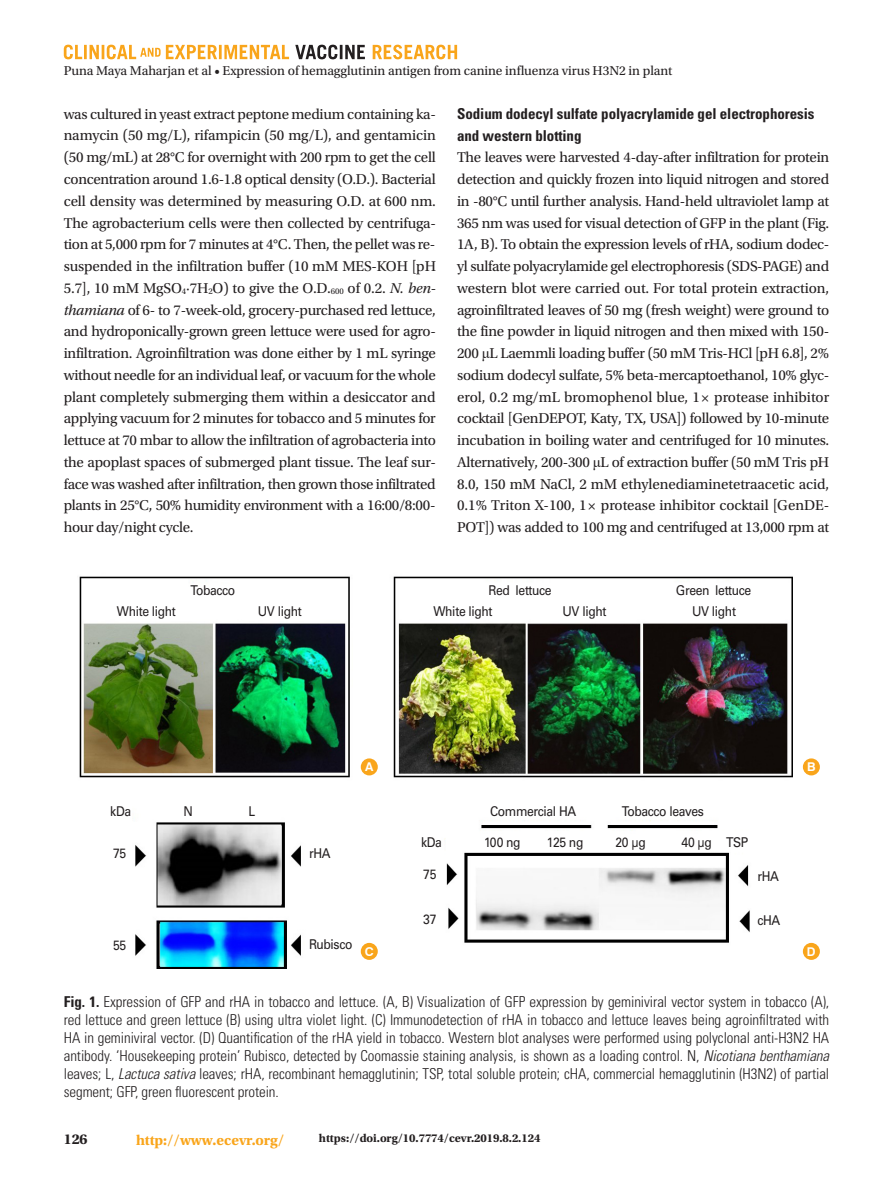
<style>
.page{position:relative;width:893px;height:1191px;background:#fff}
.page>*{position:absolute;margin:0;border:0;box-sizing:border-box;transform-origin:0 0}
.CVER_본문{font:15px/21.8px "Utopia Std";letter-spacing:-.02em;color:#231f20;text-align:justify}
.CVER_표그림캡션{font:300 condensed 15px/18px "Univers LT Std";letter-spacing:-.005em;color:#231f20;text-align:justify}
.CVER_중제목{font:700 condensed 15px/21.8px "Univers LT Std";letter-spacing:-.005em;color:#231f20}
.t1{font:700 15px "Utopia Std";letter-spacing:-.005em;color:#f9a51b}
.t2{font:700 15px "Utopia Std";color:#231f20}
.CVER_그림지문{font:13.5px "Univers LT Std";letter-spacing:-.03em;color:#231f20;scale:.9 1}
.CVER_하시라{font:13.5px "Utopia Std";letter-spacing:-.005em;color:#231f20}
.t3{font:700 12.15px "Swiss 721 BT";color:#fff}
.t4{font:700 12px "Utopia Std";letter-spacing:-.005em;color:#231f20}
.s1{font-size:8.7px}
.s2{font-style:italic}
.s3{font-family:"Times New Roman"}
.s4{font-weight:700}
</style>
<div class="page">
<svg style="left:373px;top:45px;width:84px;height:14px"></svg>
<svg style="left:295px;top:45px;width:70px;height:14px"></svg>
<svg style="left:64px;top:45px;width:225px;height:14px"></svg>
<img style="left:444px;top:820px;width:306px;height:123px">
<div style="left:803px;top:943px;width:17px;height:17px;background:#f9a51b;border-radius:50%"></div>
<img style="left:135px;top:822px;width:166px;height:146px">
<div style="left:361px;top:943px;width:17px;height:17px;background:#f9a51b;border-radius:50%"></div>
<img style="left:79px;top:576px;width:271px;height:202px">
<img style="left:393px;top:576px;width:399px;height:202px">
<div style="left:803px;top:758px;width:17px;height:17px;background:#f9a51b;border-radius:50%"></div>
<div style="left:361px;top:758px;width:17px;height:17px;background:#f9a51b;border-radius:50%"></div>
<p class="CVER_하시라" style="left:64px;top:63px;width:610px">Puna Maya Maharjan et al • Expression of hemagglutinin antigen from canine influenza virus H3N2 in plant</p>
<p class="CVER_본문" style="left:64px;top:103px;width:374px">was cultured in yeast extract peptone medium containing ka&shy;namycin (50 mg/L), rifampicin (50 mg/L), and gentamicin (50 mg/mL) at 28°C for overnight with 200 rpm to get the cell concentration around 1.6-1.8 optical density (O.D.). Bacterial cell density was determined by measuring O.D. at 600 nm.<br>The agrobacterium cells were then collected by centrifuga&shy;tion at 5,000 rpm for 7 minutes at 4°C. Then, the pellet was re&shy;suspended in the infiltration buffer (10 mM MES-KOH [pH 5.7], 10 mM MgSO<span class="s1">4</span>·7H<span class="s1">2</span>O) to give the O.D.<span class="s1">600</span> of 0.2. <span class="s2">N. ben&shy;thamiana</span> of 6- to 7-week-old, grocery-purchased red lettuce, and hydroponically-grown green lettuce were used for agro&shy;infiltration. Agroinfiltration was done either by 1 mL syringe without needle for an individual leaf, or vacuum for the whole plant completely submerging them within a desiccator and applying vacuum for 2 minutes for tobacco and 5 minutes for lettuce at 70 mbar to allow the infiltration of agrobacteria into the apoplast spaces of submerged plant tissue. The leaf sur&shy;face was washed after infiltration, then grown those infiltrated plants in 25°C, 50% humidity environment with a 16:00/8:00- hour day/night cycle.</p>
<p class="CVER_중제목" style="left:457px;top:102px;width:359px">Sodium dodecyl sulfate polyacrylamide gel electrophoresis and western blotting</p>
<p class="CVER_본문" style="left:457px;top:147px;width:374px">The leaves were harvested 4-day-after infiltration for protein detection and quickly frozen into liquid nitrogen and stored in -80°C until further analysis. Hand-held ultraviolet lamp at 365 nm was used for visual detection of GFP in the plant (Fig.<br>1A, B). To obtain the expression levels of rHA, sodium dodec&shy;yl sulfate polyacrylamide gel electrophoresis (SDS-PAGE) and western blot were carried out. For total protein extraction, agroinfiltrated leaves of 50 mg (fresh weight) were ground to the fine powder in liquid nitrogen and then mixed with 150- 200 <span class="s3">μ</span>L Laemmli loading buffer (50 mM Tris-HCl [pH 6.8], 2% sodium dodecyl sulfate, 5% beta-mercaptoethanol, 10% glyc&shy;erol, 0.2 mg/mL bromophenol blue, 1× protease inhibitor cocktail [GenDEPOT, Katy, TX, USA]) followed by 10-minute incubation in boiling water and centrifuged for 10 minutes.<br>Alternatively, 200-300 <span class="s3">μ</span>L of extraction buffer (50 mM Tris pH 8.0, 150 mM NaCl, 2 mM ethylenediaminetetraacetic acid, 0.1% Triton X-100, 1× protease inhibitor cocktail [GenDE-POT]) was added to 100 mg and centrifuged at 13,000 rpm at</p>
<p class="CVER_그림지문" style="left:190px;top:582px;width:52px">Tobacco</p>
<p class="CVER_그림지문" style="left:117px;top:603px;width:67px">White light</p>
<p class="CVER_그림지문" style="left:258px;top:603px;width:50px">UV light</p>
<p class="CVER_그림지문" style="left:489px;top:582px;width:71px">Red lettuce</p>
<p class="CVER_그림지문" style="left:676px;top:582px;width:85px">Green lettuce</p>
<p class="CVER_그림지문" style="left:433px;top:603px;width:67px">White light</p>
<p class="CVER_그림지문" style="left:562px;top:603px;width:50px">UV light</p>
<p class="CVER_그림지문" style="left:692px;top:603px;width:50px">UV light</p>
<p class="CVER_그림지문" style="left:110px;top:802px;width:25px">kDa</p>
<p class="CVER_그림지문" style="left:113px;top:845px;width:16px">75</p>
<p class="CVER_그림지문" style="left:113px;top:936px;width:16px">55</p>
<p class="CVER_그림지문" style="left:184px;top:802px;width:12px">N</p>
<p class="CVER_그림지문" style="left:248px;top:802px;width:9px">L</p>
<p class="t3" style="left:365px;top:759px;width:10px">A</p>
<p class="t3" style="left:807px;top:759px;width:10px">B</p>
<p class="CVER_그림지문" style="left:309px;top:845px;width:25px">rHA</p>
<p class="CVER_그림지문" style="left:309px;top:936px;width:50px">Rubisco</p>
<p class="t3" style="left:365px;top:944px;width:10px">C</p>
<p class="CVER_그림지문" style="left:421px;top:834px;width:25px">kDa</p>
<p class="CVER_그림지문" style="left:423px;top:866px;width:16px">75</p>
<p class="CVER_그림지문" style="left:423px;top:910px;width:16px">37</p>
<p class="CVER_그림지문" style="left:490px;top:803px;width:97px">Commercial HA</p>
<p class="CVER_그림지문" style="left:622px;top:803px;width:93px">Tobacco leaves</p>
<p class="CVER_그림지문" style="left:484px;top:834px;width:42px">100 ng</p>
<p class="CVER_그림지문" style="left:547px;top:834px;width:42px">125 ng</p>
<p class="CVER_그림지문" style="left:616px;top:834px;width:35px">20 μg</p>
<p class="CVER_그림지문" style="left:682px;top:834px;width:75px">40 μg TSP</p>
<p class="CVER_그림지문" style="left:757px;top:868px;width:25px">rHA</p>
<p class="CVER_그림지문" style="left:757px;top:912px;width:27px">cHA</p>
<p class="t3" style="left:807px;top:944px;width:10px">D</p>
<p class="CVER_표그림캡션" style="left:64px;top:993px;width:767px"><span class="s4">Fig. 1.</span> Expression of GFP and rHA in tobacco and lettuce. (A, B) Visualization of GFP expression by geminiviral vector system in tobacco (A), red lettuce and green lettuce (B) using ultra violet light. (C) Immunodetection of rHA in tobacco and lettuce leaves being agroinfiltrated with HA in geminiviral vector. (D) Quantification of the rHA yield in tobacco. Western blot analyses were performed using polyclonal anti-H3N2 HA antibody. ‘Housekeeping protein’ Rubisco, detected by Coomassie staining analysis, is shown as a loading control. N, <span class="s2">Nicotiana benthamiana </span>leaves; L, <span class="s2">Lactuca sativa</span> leaves; rHA, recombinant hemagglutinin; TSP, total soluble protein; cHA, commercial hemagglutinin (H3N2) of partial segment; GFP, green fluorescent protein.</p>
<p class="t2" style="left:64px;top:1130px;width:25px">126</p>
<p class="t1" style="left:136px;top:1131px;width:150px">http://www.ecevr.org/</p>
<p class="t4" style="left:319px;top:1131px;width:223px">https://doi.org/10.7774/cevr.2019.8.2.124</p>
</div>
